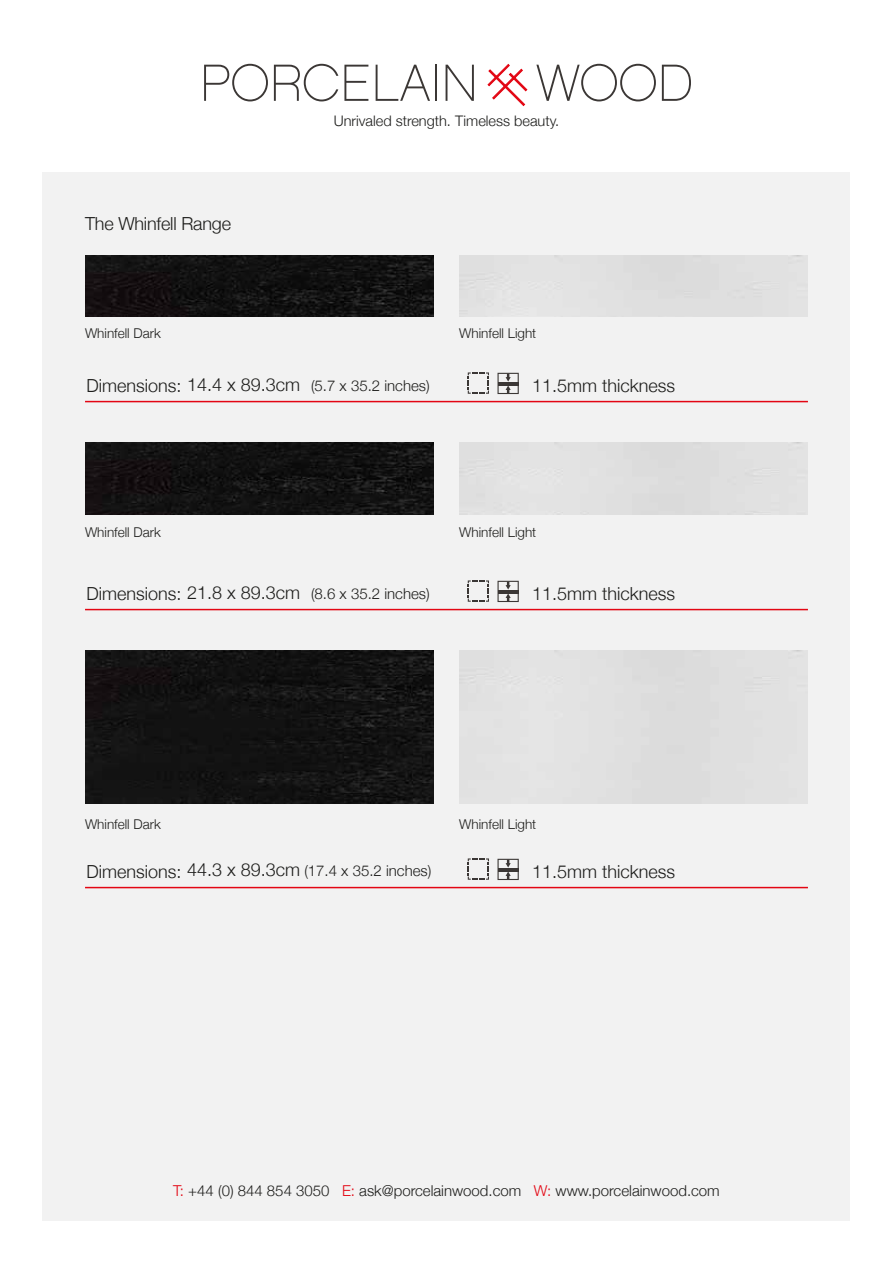
<style>
.page{position:relative;width:893px;height:1263px;background:#fff}
.page>*{position:absolute;margin:0;border:0;box-sizing:border-box;transform-origin:0 0}
.t1{font:300 18px "Helvetica Neue";color:#1d1d1b}
.t2{font:300 15px "Helvetica Neue";color:#1d1d1b}
.t3{font:300 14.55px "Helvetica Neue";color:#1d1d1b}
.t4{font:300 13.5px "Helvetica Neue";color:#1d1d1b}
.s1{font-size:18px}
.s2{color:#e30613}
</style>
<div class="page">
<div style="left:43px;top:172px;width:807px;height:1048px;background:#f2f2f2"></div>
<svg style="left:204px;top:64px;width:64px;height:37px"></svg>
<svg style="left:274px;top:64px;width:64px;height:37px"></svg>
<svg style="left:344px;top:65px;width:24px;height:36px"></svg>
<svg style="left:376px;top:65px;width:54px;height:36px"></svg>
<hr style="left:435px;top:65px;width:2px;height:36px;background:#3b3735">
<svg style="left:446px;top:65px;width:28px;height:36px"></svg>
<svg style="left:536px;top:64px;width:120px;height:37px"></svg>
<svg style="left:662px;top:65px;width:29px;height:36px"></svg>
<svg style="left:487px;top:64px;width:41px;height:42px"></svg>
<img style="left:85px;top:442px;width:349px;height:72px">
<img style="left:85px;top:651px;width:349px;height:153px">
<img style="left:85px;top:255px;width:349px;height:62px">
<svg style="left:497px;top:373px;width:22px;height:21px"></svg>
<svg style="left:468px;top:372px;width:21px;height:22px"></svg>
<svg style="left:497px;top:581px;width:22px;height:21px"></svg>
<svg style="left:468px;top:580px;width:21px;height:22px"></svg>
<svg style="left:497px;top:859px;width:22px;height:21px"></svg>
<svg style="left:468px;top:858px;width:21px;height:22px"></svg>
<hr style="left:85px;top:401px;width:723px;height:1px;background:#e30613">
<hr style="left:85px;top:609px;width:723px;height:1px;background:#e30613">
<hr style="left:85px;top:887px;width:723px;height:1px;background:#e30613">
<p class="t1" style="left:85px;top:213px;width:147px">The Whinfell Range</p>
<p class="t4" style="left:85px;top:325px;width:77px">Whinfell Dark</p>
<p class="t3" style="left:334px;top:112px;width:227px">Unrivaled strength. Timeless beauty.</p>
<p class="t4" style="left:459px;top:325px;width:78px">Whinfell Light</p>
<p class="t1" style="left:87px;top:374px;width:96px">Dimensions:</p>
<p class="t2" style="left:187px;top:377px;width:244px"><span class="s1">14.4 x 89.3cm</span> (5.7 x 35.2 inches)</p>
<p class="t1" style="left:532px;top:374px;width:145px">11.5mm thickness</p>
<p class="t4" style="left:85px;top:524px;width:77px">Whinfell Dark</p>
<p class="t4" style="left:459px;top:524px;width:78px">Whinfell Light</p>
<p class="t2" style="left:187px;top:585px;width:244px"><span class="s1">21.8 x 89.3cm</span> (8.6 x 35.2 inches)</p>
<p class="t1" style="left:87px;top:582px;width:96px">Dimensions:</p>
<p class="t1" style="left:532px;top:582px;width:145px">11.5mm thickness</p>
<p class="t4" style="left:85px;top:816px;width:77px">Whinfell Dark</p>
<p class="t4" style="left:459px;top:816px;width:78px">Whinfell Light</p>
<p class="t2" style="left:187px;top:861px;width:246px"><span class="s1">44.3 x 89.3cm</span> (17.4 x 35.2 inches)</p>
<p class="t1" style="left:87px;top:860px;width:96px">Dimensions:</p>
<p class="t1" style="left:532px;top:860px;width:145px">11.5mm thickness</p>
<p class="t2" style="left:173px;top:1181px;width:548px"><span class="s2">T:</span> +44 (0) 844 854 3050 <span class="s2">E:</span> ask@porcelainwood.com <span class="s2">W:</span> www.porcelainwood.com</p>
</div>
